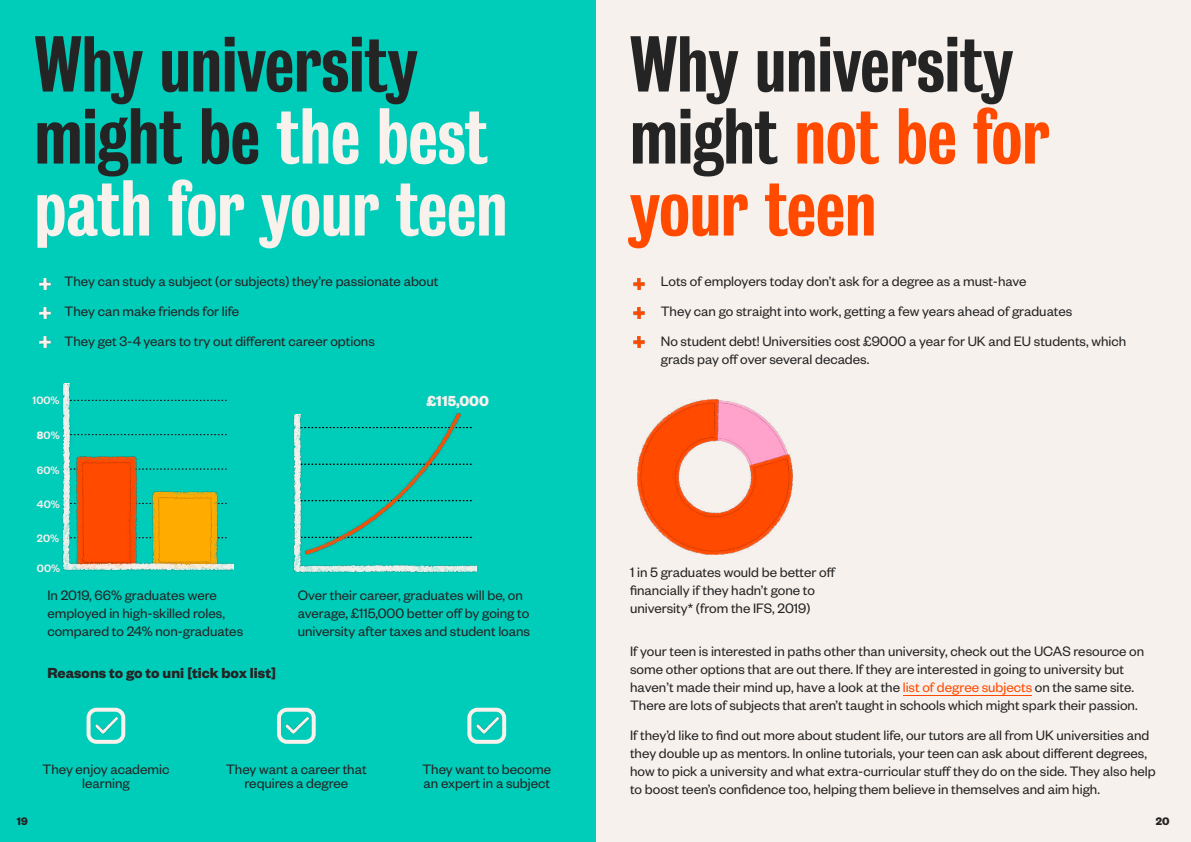
<style>
.page{position:relative;width:1191px;height:842px;background:#fff}
.page>*{position:absolute;margin:0;border:0;box-sizing:border-box;transform-origin:0 0}
.t1{font:500 72px/72px "Bureau Grot Condensed";color:#f8f1ec}
.t2{font:500 72px/72px "Bureau Grot Condensed";color:#242424}
.t3{font:700 16px "Founders Grotesk";color:#242424}
.t4{font:700 16px "Founders Grotesk";color:#f7f1ed}
.t5{font:15px/18px "Founders Grotesk";color:#242424}
.t6{font:700 12px "Founders Grotesk";color:#242424}
.t7{font:500 11.8px "Founders Grotesk";color:#f7f1ed}
.s1{color:#242424}
.s2{font-weight:700}
.s3{color:#ff4a00}
</style>
<div class="page">
<div style="left:595px;top:0;width:596px;height:842px;background:#f7f1ed"></div>
<div style="left:0;top:0;width:595px;height:842px;background:#00ccba"></div>
<hr style="left:903px;top:695px;width:129px;height:1px;background:#ff4a00">
<svg style="left:40px;top:278px;width:11px;height:11px"></svg>
<svg style="left:633px;top:278px;width:11px;height:11px"></svg>
<svg style="left:40px;top:307px;width:11px;height:11px"></svg>
<svg style="left:633px;top:307px;width:11px;height:11px"></svg>
<svg style="left:40px;top:337px;width:11px;height:11px"></svg>
<svg style="left:633px;top:337px;width:11px;height:11px"></svg>
<img style="left:63px;top:383px;width:170px;height:188px">
<img style="left:293px;top:415px;width:183px;height:157px">
<img style="left:305px;top:413px;width:155px;height:142px">
<img style="left:93px;top:717px;width:25px;height:18px">
<div style="left:87px;top:708px;width:38px;height:36px;border:4px solid #f8f1ec;border-radius:8px"></div>
<img style="left:285px;top:717px;width:23px;height:17px">
<div style="left:277px;top:708px;width:39px;height:36px;border:4px solid #f8f1ec;border-radius:8px"></div>
<img style="left:474px;top:717px;width:24px;height:18px">
<div style="left:467px;top:708px;width:39px;height:36px;border:4px solid #f8f1ec;border-radius:8px"></div>
<svg style="left:637px;top:401px;width:156px;height:154px"></svg>
<h1 class="t1" style="left:35px;top:34px;width:474px"><span class="s1">Why university might be</span> the best path for your teen</h1>
<p class="t5" style="left:65px;top:269px;width:375px;line-height:30px">They can study a subject (or subjects) they’re passionate about<br>They can make friends for life<br>They get 3-4 years to try out different career options</p>
<p class="t7" style="left:33px;top:397px;width:28px">100%</p>
<p class="t7" style="left:37px;top:432px;width:24px"><span class="s2">8</span>0%</p>
<p class="t7" style="left:37px;top:466px;width:24px">60%</p>
<p class="t7" style="left:37px;top:501px;width:24px">40%</p>
<p class="t7" style="left:37px;top:534px;width:24px">20%</p>
<p class="t7" style="left:37px;top:564px;width:25px">00%</p>
<p class="t4" style="left:426px;top:396px;width:64px">£115,000</p>
<p class="t5" style="left:47px;top:589px;width:197px">In 2019, 66% graduates were employed in high-skilled roles, compared to 24% non-graduates</p>
<p class="t5" style="left:298px;top:589px;width:234px">Over their career, graduates will be, on average, £115,000 better offby going to university after taxes and student loans</p>
<p class="t3" style="left:47px;top:668px;width:230px">Reasons to go to uni [tick box list]</p>
<p class="t5" style="left:42px;top:765px;width:128px;line-height:14px;text-align:center">They enjoy academic learning</p>
<p class="t5" style="left:226px;top:765px;width:142px;line-height:14px;text-align:center">They want a career that requires a degree</p>
<p class="t5" style="left:422px;top:765px;width:130px;line-height:14px">They want to become an expert in a subject</p>
<h1 class="t2" style="left:630px;top:34px;width:421px">Why university might <span class="s3">not be for your teen</span></h1>
<p class="t5" style="left:661px;top:269px;width:467px;line-height:30px">Lots of employers today don’t ask for a degree as a must-have<br>They can go straight into work, getting a few years ahead of graduates<br>No student debt! Universities cost £9000 a year for UK and EU students, which</p>
<p class="t5" style="left:661px;top:353px;width:210px">grads pay offover several decades.</p>
<p class="t5" style="left:630px;top:566px;width:207px">1 in 5 graduates would be better off financially if they hadn’t gone to university* (from the IFS, 2019)</p>
<p class="t5" style="left:630px;top:645px;width:516px">If your teen is interested in paths other than university, check out the UCAS resource on some other options that are out there. If they are interested in going to university but haven’t made their mind up, have a look at the <span class="s3">list of degree subjects</span> on the same site.<br>There are lots of subjects that aren’t taught in schools which might spark their passion.</p>
<p class="t5" style="left:630px;top:729px;width:527px">If they’d like to find out more about student life, our tutors are all from UK universities and they double up as mentors. In online tutorials, your teen can ask about different degrees, how to pick a university and what extra-curricular stuffthey do on the side. They also help to boost teen’s confidence too, helping them believe in themselves and aim high.</p>
<p class="t6" style="left:17px;top:817px;width:13px">19</p>
<p class="t6" style="left:1155px;top:817px;width:15px">20</p>
</div>
